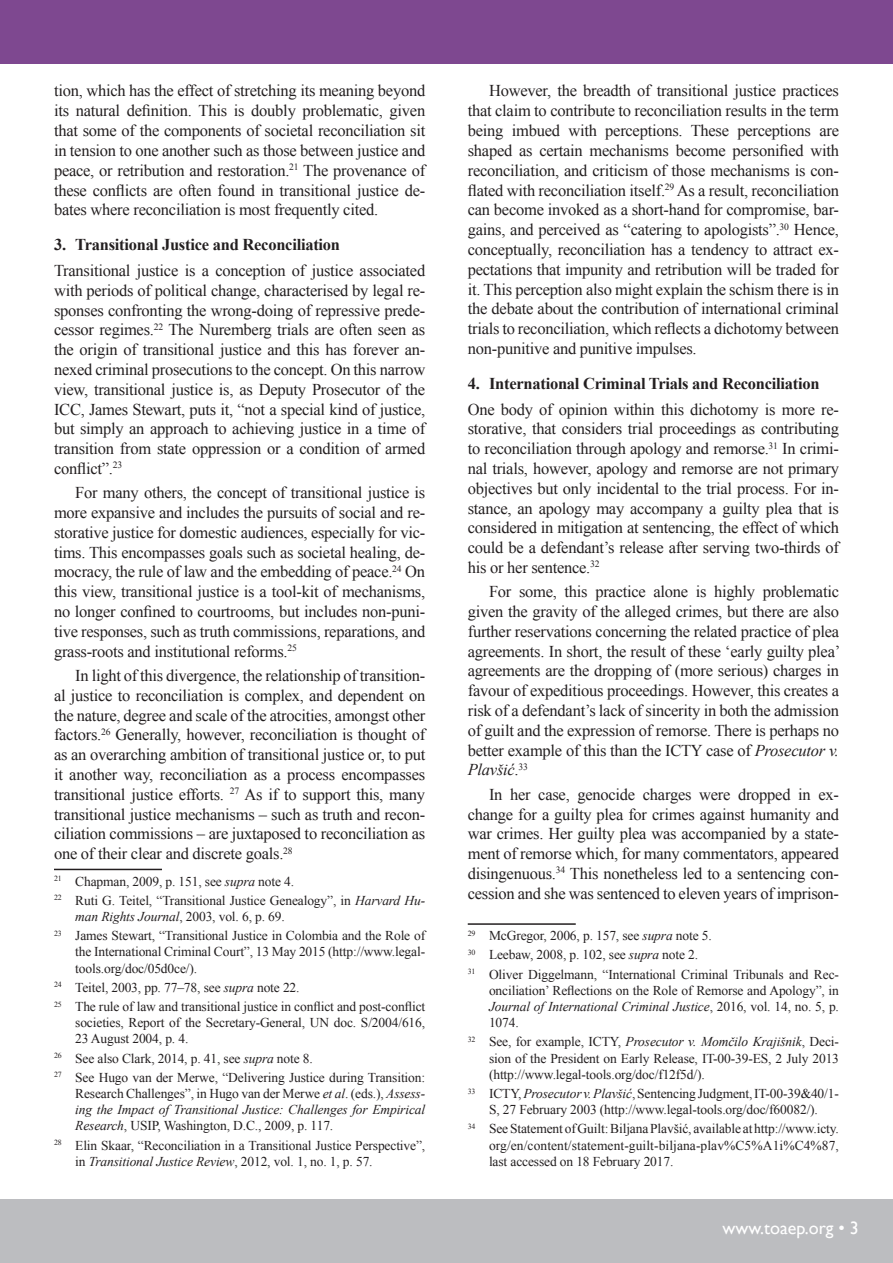
<style>
.page{position:relative;width:893px;height:1263px;background:#fff}
.page>*{position:absolute;margin:0;border:0;box-sizing:border-box;transform-origin:0 0}
.t1{font:18px "Gill Sans";color:#fff}
.Para_mid{font:16.5px/19.8px "Times New Roman";letter-spacing:-.015em;color:#231f20;text-align:justify}
.Para_last{font:16.5px/19.8px "Times New Roman";letter-spacing:-.015em;color:#231f20;text-align:justify}
.Para_first{font:16.5px/19.8px "Times New Roman";letter-spacing:-.015em;color:#231f20;text-align:justify}
.t2{font:700 16.5px "Times New Roman";letter-spacing:-.015em;color:#231f20}
.FICHL_PB_Footnote{font:13.5px/16.2px "Times New Roman";letter-spacing:-.01em;color:#231f20;text-align:justify}
.s1{font-style:italic}
</style>
<div class="page">
<div style="left:0;top:1199px;width:893px;height:64px;background:#bcbdc0"></div>
<div style="left:0;top:0;width:893px;height:64px;background:#7e4890"></div>
<hr style="left:54px;top:869px;width:108px;height:1px;background:#231f20">
<hr style="left:468px;top:923px;width:108px;height:2px;background:#231f20">
<p class="Para_last" style="left:54px;top:81px;width:373px">tion, which has the effect of stretching its meaning beyond its natural definition. This is doubly problematic, given that some of the components of societal reconciliation sit in tension to one another such as those between justice and peace, or retribution and restoration.<sup>21</sup> The provenance of these conflicts are often found in transitional justice de&shy;bates where reconciliation is most frequently cited.</p>
<p class="t2" style="left:54px;top:233px;width:288px">3. Transitional Justice and Reconciliation</p>
<p class="Para_first" style="left:54px;top:260px;width:373px">Transitional justice is a conception of justice associated with periods of political change, characterised by legal re&shy;sponses confronting the wrong-doing of repressive prede&shy;cessor regimes.<sup>22</sup> The Nuremberg trials are often seen as the origin of transitional justice and this has forever an&shy;nexed criminal prosecutions to the concept. On this narrow view, transitional justice is, as Deputy Prosecutor of the ICC, James Stewart, puts it, “not a special kind of justice, but simply an approach to achieving justice in a time of transition from state oppression or a condition of armed conflict”.<sup>23</sup></p>
<p class="Para_mid" style="left:54px;top:483px;width:373px;text-indent:21px">For many others, the concept of transitional justice is more expansive and includes the pursuits of social and re&shy;storative justice for domestic audiences, especially for vic&shy;tims. This encompasses goals such as societal healing, de&shy;mocracy, the rule of law and the embedding of peace.<sup>24</sup> On this view, transitional justice is a tool-kit of mechanisms, no longer confined to courtrooms, but includes non-puni&shy;tive responses, such as truth commissions, reparations, and grass-roots and institutional reforms.<sup>25</sup></p>
<p class="Para_mid" style="left:54px;top:665px;width:373px;text-indent:21px">In light of this divergence, the relationship of transition&shy;al justice to reconciliation is complex, and dependent on the nature, degree and scale of the atrocities, amongst other factors.<sup>26</sup> Generally, however, reconciliation is thought of as an overarching ambition of transitional justice or, to put it another way, reconciliation as a process encompasses transitional justice efforts. <sup>27</sup> As if to support this, many transitional justice mechanisms – such as truth and recon&shy;ciliation commissions – are juxtaposed to reconciliation as one of their clear and discrete goals.<sup>28</sup></p>
<p class="FICHL_PB_Footnote" style="left:54px;top:873px;width:242px"><sup>21</sup> Chapman, 2009, p. 151, see <span class="s1">supra</span> note 4.</p>
<p class="FICHL_PB_Footnote" style="left:75px;top:892px;width:351px;text-indent:-21px"><sup>22</sup> Ruti G. Teitel, “Transitional Justice Genealogy”, in <span class="s1">Harvard Hu&shy;man Rights Journal</span>, 2003, vol. 6, p. 69.</p>
<p class="FICHL_PB_Footnote" style="left:75px;top:927px;width:351px;text-indent:-21px"><sup>23</sup> James Stewart, “Transitional Justice in Colombia and the Role of the International Criminal Court”, 13 May 2015 (http://www.legal&shy;tools.org/doc/05d0ce/).</p>
<p class="FICHL_PB_Footnote" style="left:54px;top:979px;width:247px"><sup>24</sup> Teitel, 2003, pp. 77–78, see <span class="s1">supra</span> note 22.</p>
<p class="FICHL_PB_Footnote" style="left:75px;top:998px;width:351px;text-indent:-21px"><sup>25</sup> The rule of law and transitional justice in conflict and post-conflict societies, Report of the Secretary-General, UN doc. S/2004/616, 23 August 2004, p. 4.</p>
<p class="FICHL_PB_Footnote" style="left:54px;top:1050px;width:260px"><sup>26</sup> See also Clark, 2014, p. 41, see <span class="s1">supra</span> note 8.</p>
<p class="FICHL_PB_Footnote" style="left:75px;top:1069px;width:351px;text-indent:-21px"><sup>27</sup> See Hugo van der Merwe, “Delivering Justice during Transition:<br>Research Challenges”, in Hugo van der Merwe <span class="s1">et al</span>. (eds.), <span class="s1">Assess&shy;ing the Impact of Transitional Justice: Challenges for Empirical Research</span>, USIP, Washington, D.C., 2009, p. 117.</p>
<p class="FICHL_PB_Footnote" style="left:75px;top:1137px;width:351px;text-indent:-21px"><sup>28</sup> Elin Skaar, “Reconciliation in a Transitional Justice Perspective”, in <span class="s1">Transitional Justice Review</span>, 2012, vol. 1, no. 1, p. 57.</p>
<p class="Para_last" style="left:468px;top:81px;width:373px;text-indent:21px">However, the breadth of transitional justice practices that claim to contribute to reconciliation results in the term being imbued with perceptions. These perceptions are shaped as certain mechanisms become personified with reconciliation, and criticism of those mechanisms is con&shy;flated with reconciliation itself.<sup>29</sup> As a result, reconciliation can become invoked as a short-hand for compromise, bar&shy;gains, and perceived as “catering to apologists”.<sup>30</sup> Hence, conceptually, reconciliation has a tendency to attract ex&shy;pectations that impunity and retribution will be traded for it. This perception also might explain the schism there is in the debate about the contribution of international criminal trials to reconciliation, which reflects a dichotomy between non-punitive and punitive impulses.</p>
<p class="t2" style="left:468px;top:372px;width:353px">4. International Criminal Trials and Reconciliation</p>
<p class="Para_first" style="left:468px;top:399px;width:373px">One body of opinion within this dichotomy is more re&shy;storative, that considers trial proceedings as contributing to reconciliation through apology and remorse.<sup>31</sup> In crimi&shy;nal trials, however, apology and remorse are not primary objectives but only incidental to the trial process. For in&shy;stance, an apology may accompany a guilty plea that is considered in mitigation at sentencing, the effect of which could be a defendant’s release after serving two-thirds of his or her sentence.<sup>32</sup></p>
<p class="Para_mid" style="left:468px;top:582px;width:374px;text-indent:21px">For some, this practice alone is highly problematic given the gravity of the alleged crimes, but there are also further reservations concerning the related practice of plea agreements. In short, the result of these ‘early guilty plea’ agreements are the dropping of (more serious) charges in favour of expeditious proceedings. However, this creates a risk of a defendant’s lack of sincerity in both the admission of guilt and the expression of remorse. There is perhaps no better example of this than the ICTY case of <span class="s1">Prosecutor v.<br>Plavšić</span>.<sup>33</sup></p>
<p class="Para_mid" style="left:468px;top:784px;width:373px;text-indent:21px">In her case, genocide charges were dropped in ex&shy;change for a guilty plea for crimes against humanity and war crimes. Her guilty plea was accompanied by a state&shy;ment of remorse which, for many commentators, appeared disingenuous.<sup>34</sup> This nonetheless led to a sentencing con&shy;cession and she was sentenced to eleven years of imprison-</p>
<p class="FICHL_PB_Footnote" style="left:468px;top:927px;width:246px"><sup>29</sup> McGregor, 2006, p. 157, see <span class="s1">supra</span> note 5.</p>
<p class="FICHL_PB_Footnote" style="left:468px;top:947px;width:232px"><sup>30</sup> Leebaw, 2008, p. 102, see <span class="s1">supra</span> note 2.</p>
<p class="FICHL_PB_Footnote" style="left:489px;top:966px;width:351px;text-indent:-21px"><sup>31</sup> Oliver Diggelmann, “International Criminal Tribunals and Rec&shy;onciliation’ Reflections on the Role of Remorse and Apology”, in <span class="s1">Journal of International Criminal Justice</span>, 2016, vol. 14, no. 5, p.<br>1074.</p>
<p class="FICHL_PB_Footnote" style="left:489px;top:1034px;width:351px;text-indent:-21px"><sup>32</sup> See, for example, ICTY, <span class="s1">Prosecutor v. Momčilo Krajišnik</span>, Deci&shy;sion of the President on Early Release, IT-00-39-ES, 2 July 2013 (http://www.legal-tools.org/doc/f12f5d/).</p>
<p class="FICHL_PB_Footnote" style="left:468px;top:1085px;width:373px;text-align:center"><sup>33</sup> ICTY, <span class="s1">Prosecutor v. Plavšić</span>, Sentencing Judgment, IT-00-39&amp;40/1-<br>S, 27 February 2003 (http://www.legal-tools.org/doc/f60082/).</p>
<p class="FICHL_PB_Footnote" style="left:489px;top:1121px;width:351px;text-indent:-21px"><sup>34</sup> See Statement of Guilt: Biljana Plavšić, available at http://www.icty. org/en/content/statement-guilt-biljana-plav%C5%A1i%C4%87, last accessed on 18 February 2017.</p>
<p class="t1" style="left:722px;top:1218px;width:138px">www.toaep.org • 3</p>
</div>
